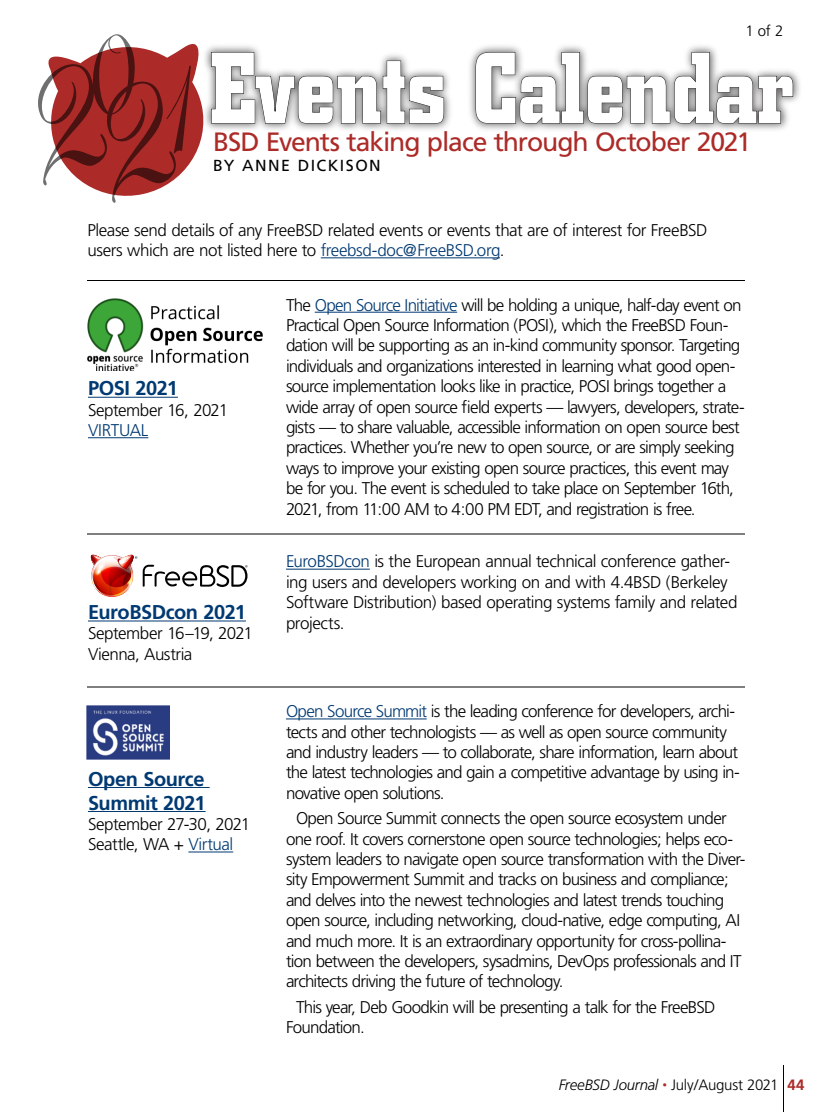
<style>
.page{position:relative;width:834px;height:1112px;background:#fff}
.page>*{position:absolute;margin:0;border:0;box-sizing:border-box;transform-origin:0 0}
.t1{font:26.5px "Frutiger";letter-spacing:-.04em;color:#ac2b28}
.a_head{font:700 20px/24px "Frutiger";letter-spacing:-.02em;color:#013972}
.body_copy___no_inden{font:300 17px/20.4px "Frutiger";letter-spacing:-.045em;color:#000}
.body_copy___no_inden-2{font:300 17px "Frutiger";letter-spacing:-.025em;color:#000}
.body_copy___no_inden-3{font:300 17px "Frutiger";letter-spacing:-.01em;color:#013972}
.t2{font:16px "Frutiger";letter-spacing:.09em;color:#000}
.t3{font:300 15px "Frutiger";letter-spacing:-.02em;color:#000}
.s1{color:#013972}
.s2{font-style:italic}
.s3{font-style:italic;font-size:9px;color:#ac2b28}
.s4{font-weight:700;color:#ac2b28}
</style>
<div class="page">
<img style="left:210px;top:45px;width:590px;height:85px">
<svg style="left:211px;top:52px;width:582px;height:72px"></svg>
<svg style="left:38px;top:34px;width:172px;height:169px"></svg>
<hr style="left:321px;top:257px;width:179px;height:1px;background:#013972">
<hr style="left:88px;top:620px;width:158px;height:1px;background:#013972">
<hr style="left:783px;top:1065px;width:1px;height:47px;background:#000">
<hr style="left:315px;top:312px;width:142px;height:1px;background:#013972">
<img style="left:87px;top:298px;width:176px;height:73px">
<hr style="left:286px;top:569px;width:84px;height:1px;background:#013972">
<svg style="left:90px;top:555px;width:47px;height:42px"></svg>
<svg style="left:143px;top:564px;width:104px;height:23px"></svg>
<hr style="left:88px;top:397px;width:90px;height:1px;background:#013972">
<hr style="left:88px;top:437px;width:60px;height:1px;background:#013972">
<img style="left:87px;top:706px;width:83px;height:54px">
<hr style="left:286px;top:719px;width:141px;height:1px;background:#013972">
<hr style="left:88px;top:787px;width:122px;height:1px;background:#013972">
<hr style="left:88px;top:811px;width:118px;height:1px;background:#013972">
<hr style="left:188px;top:852px;width:45px;height:1px;background:#013972">
<hr style="left:87px;top:280px;width:658px;height:1px;background:#000">
<hr style="left:87px;top:534px;width:658px;height:1px;background:#000">
<hr style="left:87px;top:686px;width:658px;height:2px;background:#000">
<p class="t3" style="left:745px;top:22px;width:40px">1 of 2</p>
<h1 class="t1" style="left:213px;top:127px;width:540px">BSD Events taking place through October 2021</h1>
<p class="t2" style="left:213px;top:156px;width:169px">BY ANNE DICKISON</p>
<p class="body_copy___no_inden" style="left:88px;top:220px;width:622px">Please send details of any FreeBSD related events or events that are of interest for FreeBSD users which are not listed here to <span class="s1">freebsd-doc@FreeBSD.org</span>.</p>
<p class="a_head" style="left:88px;top:376px;width:91px">POSI 2021</p>
<p class="body_copy___no_inden" style="left:88px;top:400px;width:142px">September 16, 2021</p>
<p class="body_copy___no_inden-3" style="left:88px;top:421px;width:62px">VIRTUAL</p>
<p class="a_head" style="left:88px;top:600px;width:159px">EuroBSDcon 2021</p>
<p class="body_copy___no_inden" style="left:88px;top:624px;width:166px">September 16–19, 2021<br>Vienna, Austria</p>
<p class="a_head" style="left:88px;top:767px;width:119px">Open Source<br>Summit 2021</p>
<p class="body_copy___no_inden-2" style="left:88px;top:814px;width:164px">September 27-30, 2021</p>
<p class="body_copy___no_inden" style="left:88px;top:834px;width:147px">Seattle, WA + <span class="s1">Virtual</span></p>
<p class="body_copy___no_inden" style="left:286px;top:295px;width:460px">The <span class="s1">Open Source Initiative</span> will be holding a unique, half-day event on Practical Open Source Information (POSI), which the FreeBSD Foun&shy;dation will be supporting as an in-kind community sponsor. Targeting individuals and organizations interested in learning what good open&shy;source implementation looks like in practice, POSI brings together a wide array of open source field experts — lawyers, developers, strate&shy;gists — to share valuable, accessible information on open source best practices. Whether you’re new to open source, or are simply seeking ways to improve your existing open source practices, this event may be for you. The event is scheduled to take place on September 16th, 2021, from 11:00 AM to 4:00 PM EDT, and registration is free.</p>
<p class="body_copy___no_inden" style="left:286px;top:552px;width:453px"><span class="s1">EuroBSDcon</span> is the European annual technical conference gather&shy;ing users and developers working on and with 4.4BSD (Berkeley Software Distribution) based operating systems family and related projects.</p>
<p class="body_copy___no_inden" style="left:286px;top:701px;width:455px"><span class="s1">Open Source Summit</span> is the leading conference for developers, archi&shy;tects and other technologists — as well as open source community and industry leaders — to collaborate, share information, learn about the latest technologies and gain a competitive advantage by using in&shy;novative open solutions.</p>
<p class="body_copy___no_inden" style="left:286px;top:808px;width:461px;text-indent:10px">Open Source Summit connects the open source ecosystem under one roof. It covers cornerstone open source technologies; helps eco&shy;system leaders to navigate open source transformation with the Diver&shy;sity Empowerment Summit and tracks on business and compliance; and delves into the newest technologies and latest trends touching open source, including networking, cloud-native, edge computing, AI and much more. It is an extraordinary opportunity for cross-pollina&shy;tion between the developers, sysadmins, DevOps professionals and IT architects driving the future of technology.</p>
<p class="body_copy___no_inden" style="left:286px;top:997px;width:431px;text-indent:10px">This year, Deb Goodkin will be presenting a talk for the FreeBSD<br>Foundation.</p>
<p class="t3" style="left:559px;top:1077px;width:247px"><span class="s2">FreeBSD Journal</span> <span class="s3">•</span> July/August 2021 <span class="s4">44</span></p>
</div>
